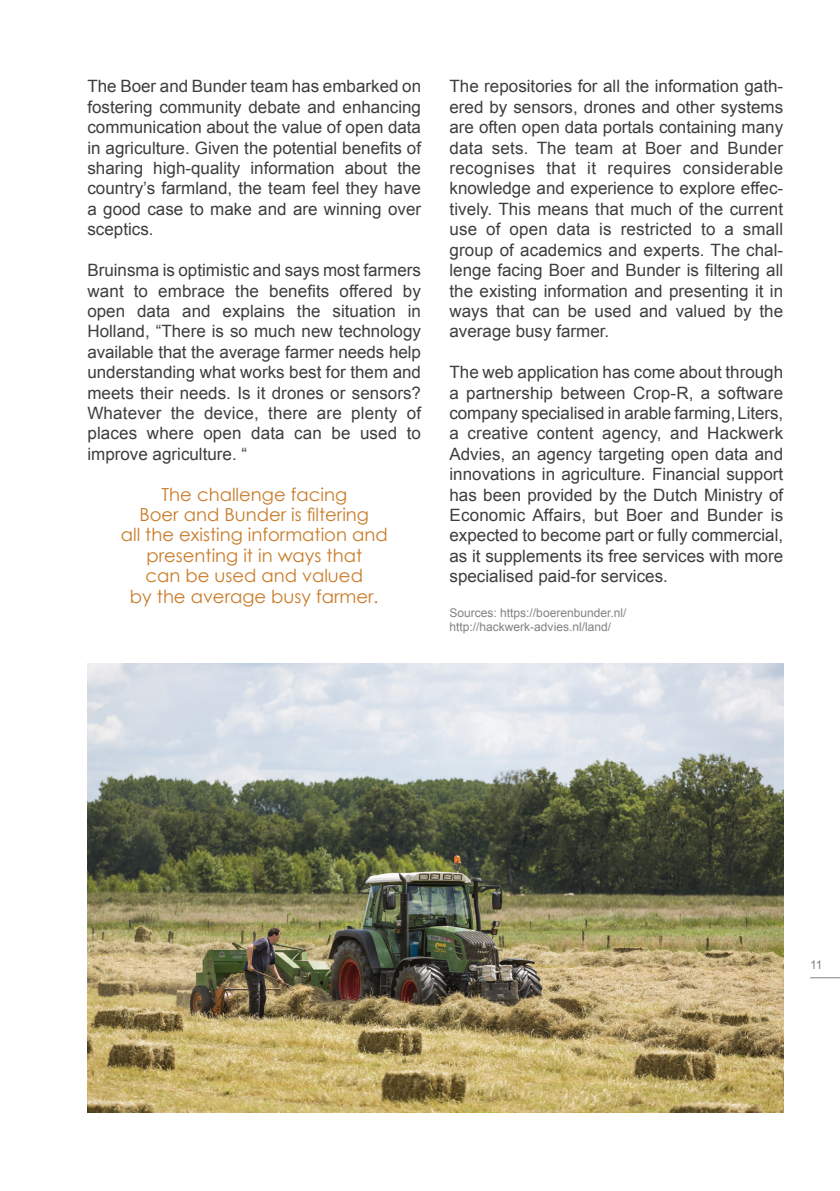
<style>
.page{position:relative;width:840px;height:1191px;background:#fff}
.page>*{position:absolute;margin:0;border:0;box-sizing:border-box;transform-origin:0 0}
.t1{font:18px/20.4px "Century Gothic";color:#c97c29;text-align:center}
.t2{font:17px/20.4px "Arial";color:#3e3e3f;text-align:justify}
.t3{font:12px/14.4px "Arial";color:#808285}
.t4{font:12px "Arial";color:#848084}
</style>
<div class="page">
<hr style="left:809px;top:977px;width:30px;height:1px;background:#848084">
<img style="left:87px;top:664px;width:695px;height:448px">
<p class="t2" style="left:87px;top:76px;width:335px">The Boer and Bunder team has embarked on fostering community debate and enhancing communication about the value of open data in agriculture. Given the potential benefits of sharing high-quality information about the country’s farmland, the team feel they have a good case to make and are winning over sceptics.</p>
<p class="t2" style="left:87px;top:260px;width:335px">Bruinsma is optimistic and says most farmers want to embrace the benefits offered by open data and explains the situation in Holland, “There is so much new technology available that the average farmer needs help understanding what works best for them and meets their needs. Is it drones or sensors?<br>Whatever the device, there are plenty of places where open data can be used to improve agriculture. “</p>
<p class="t1" style="left:121px;top:483px;width:268px">The challenge facing<br>Boer and Bunder is filtering<br>all the existing information and presenting it in ways that<br>can be used and valued<br>by the average busy farmer.</p>
<p class="t2" style="left:449px;top:76px;width:335px">The repositories for all the information gath&shy;ered by sensors, drones and other systems are often open data portals containing many data sets. The team at Boer and Bunder recognises that it requires considerable knowledge and experience to explore effec&shy;tively. This means that much of the current use of open data is restricted to a small group of academics and experts. The chal&shy;lenge facing Boer and Bunder is filtering all the existing information and presenting it in ways that can be used and valued by the average busy farmer.</p>
<p class="t2" style="left:449px;top:362px;width:335px">The web application has come about through a partnership between Crop-R, a software company specialised in arable farming,Liters, a creative content agency, and Hackwerk Advies, an agency targeting open data and innovations in agriculture. Financial support has been provided by the Dutch Ministry of Economic Affairs, but Boer and Bunder is expected to become part or fully commercial, as it supplements its free services with more specialised paid-for services.</p>
<p class="t3" style="left:449px;top:606px;width:178px">Sources: https://boerenbunder.nl/ http://hackwerk-advies.nl/land/</p>
<p class="t4" style="left:809px;top:957px;width:14px">11</p>
</div>
